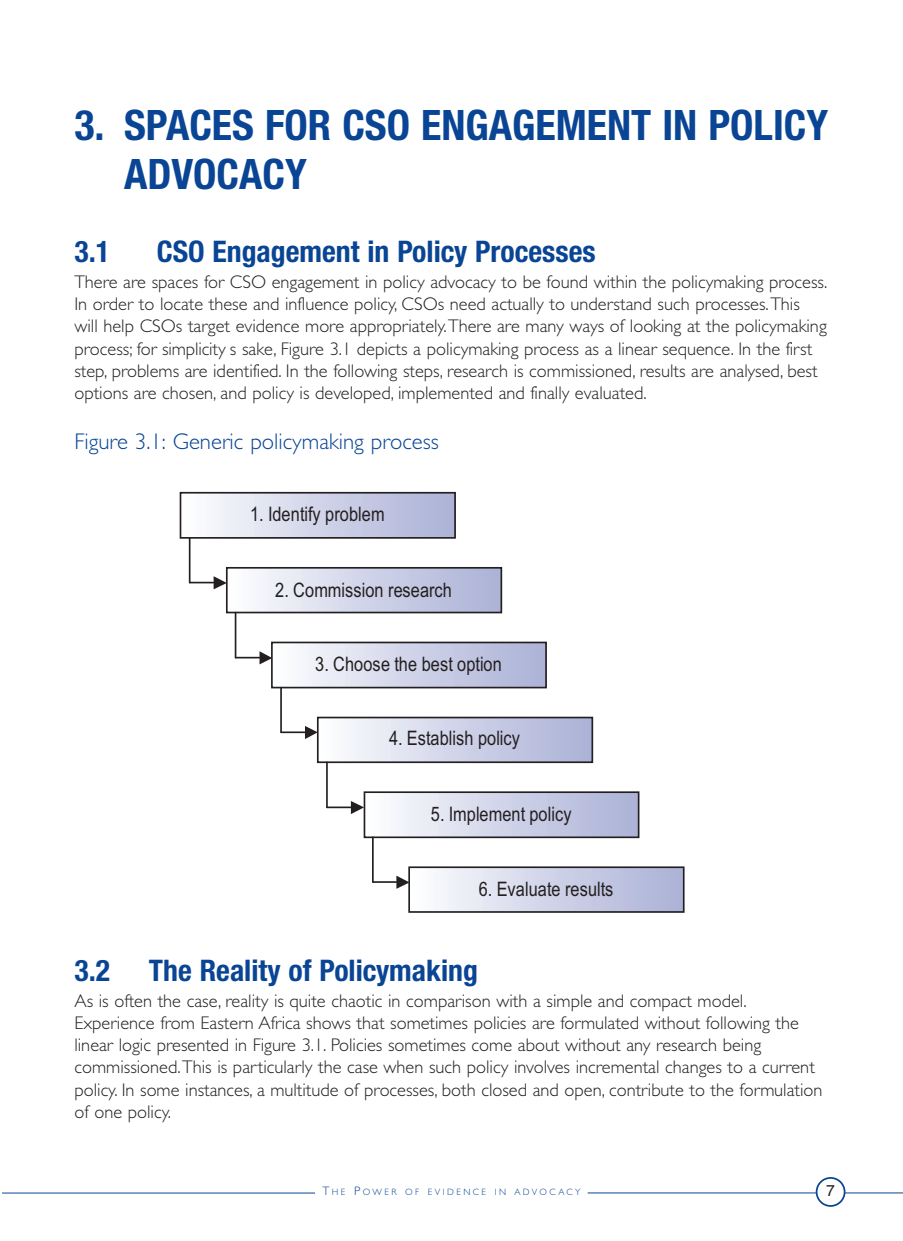
<style>
.page{position:relative;width:903px;height:1241px;background:#fff}
.page>*{position:absolute;margin:0;border:0;box-sizing:border-box;transform-origin:0 0}
.t1{font:700 condensed 42px/49px "Helvetica Neue";color:#094594}
.t2{font:700 condensed 29.75px "Helvetica Neue";color:#094594}
.t3{font:300 22.75px "Gill Sans";color:#094594}
.t4{font:19.95px "Arial Narrow";color:#231f20}
.t5{font:300 18.38px/22.1px "Gill Sans";color:#231f20}
.t6{font:15.75px "Helvetica";color:#231f20}
.t7{font:300 9.1px "Gill Sans";letter-spacing:.265em;color:#094594}
.s1{font-size:12.25px}
</style>
<div class="page">
<hr style="left:588px;top:1192px;width:315px;height:1px;background:#094594">
<svg style="left:816px;top:1177px;width:29px;height:29px"></svg>
<hr style="left:2px;top:1192px;width:313px;height:1px;background:#094594">
<div style="left:180px;top:492px;width:275px;height:45px;background:linear-gradient(to right,#fdfeff,#a9b0d5)"></div>
<div style="left:180px;top:492px;width:276px;height:46px;border:2px solid #231f20"></div>
<div style="left:227px;top:567px;width:274px;height:45px;background:linear-gradient(to right,#fdfdff,#aab0d5)"></div>
<div style="left:226px;top:567px;width:276px;height:46px;border:2px solid #231f20"></div>
<div style="left:272px;top:642px;width:274px;height:45px;background:linear-gradient(to right,#fdfeff,#a9b0d5)"></div>
<div style="left:271px;top:641px;width:276px;height:47px;border:2px solid #231f20"></div>
<div style="left:318px;top:717px;width:274px;height:45px;background:linear-gradient(to right,#fdfdff,#aab0d5)"></div>
<div style="left:317px;top:716px;width:276px;height:47px;border:2px solid #231f20"></div>
<div style="left:364px;top:792px;width:275px;height:45px;background:linear-gradient(to right,#fdfeff,#a9afd5)"></div>
<div style="left:364px;top:791px;width:275px;height:47px;border:2px solid #231f20"></div>
<div style="left:409px;top:867px;width:275px;height:44px;background:linear-gradient(to right,#fdfeff,#a9afd5)"></div>
<div style="left:408px;top:866px;width:276px;height:46px;border:2px solid #231f20"></div>
<hr style="left:189px;top:537px;width:1px;height:45px;background:#231f20">
<hr style="left:190px;top:581px;width:24px;height:2px;background:#231f20">
<svg style="left:214px;top:576px;width:13px;height:13px"></svg>
<hr style="left:235px;top:612px;width:1px;height:45px;background:#231f20">
<hr style="left:236px;top:656px;width:23px;height:2px;background:#231f20">
<svg style="left:259px;top:651px;width:13px;height:13px"></svg>
<hr style="left:280px;top:687px;width:2px;height:45px;background:#231f20">
<hr style="left:281px;top:731px;width:24px;height:2px;background:#231f20">
<svg style="left:305px;top:725px;width:13px;height:14px"></svg>
<hr style="left:326px;top:762px;width:2px;height:45px;background:#231f20">
<hr style="left:327px;top:806px;width:24px;height:2px;background:#231f20">
<svg style="left:351px;top:800px;width:13px;height:14px"></svg>
<hr style="left:372px;top:837px;width:2px;height:44px;background:#231f20">
<svg style="left:373px;top:875px;width:36px;height:13px"></svg>
<h1 class="t1" style="left:124px;top:100px;width:706px;text-indent:-50px">3. SPACES FOR CSO ENGAGEMENT IN POLICY<br>ADVOCACY</h1>
<h2 class="t2" style="left:74px;top:233px;width:37px">3.1</h2>
<h2 class="t2" style="left:157px;top:233px;width:440px">CSO Engagement in Policy Processes</h2>
<p class="t5" style="left:74px;top:273px;width:754px">There are spaces for CSO engagement in policy advocacy to be found within the policymaking process.<br>In order to locate these and influence policy, CSOs need actually to understand such processes.This will help CSOs target evidence more appropriately.There are many ways of looking at the policymaking process; for simplicity s sake, Figure 3.1 depicts a policymaking process as a linear sequence. In the first step, problems are identified. In the following steps, research is commissioned, results are analysed, best options are chosen, and policy is developed, implemented and finally evaluated.</p>
<p class="t3" style="left:74px;top:432px;width:366px">Figure 3.1: Generic policymaking process</p>
<p class="t4" style="left:250px;top:502px;width:136px">1. Identify problem</p>
<p class="t4" style="left:275px;top:578px;width:178px">2. Commission research</p>
<p class="t4" style="left:315px;top:652px;width:188px">3. Choose the best option</p>
<p class="t4" style="left:389px;top:726px;width:133px">4. Establish policy</p>
<p class="t4" style="left:431px;top:802px;width:142px">5. Implement policy</p>
<p class="t4" style="left:479px;top:877px;width:136px">6. Evaluate results</p>
<h2 class="t2" style="left:74px;top:952px;width:37px">3.2</h2>
<h2 class="t2" style="left:149px;top:952px;width:330px">The Reality of Policymaking</h2>
<p class="t5" style="left:74px;top:991px;width:750px">As is often the case, reality is quite chaotic in comparison with a simple and compact model.<br>Experience from Eastern Africa shows that sometimes policies are formulated without following the linear logic presented in Figure 3.1. Policies sometimes come about without any research being commissioned.This is particularly the case when such policy involves incremental changes to a current policy. In some instances, a multitude of processes, both closed and open, contribute to the formulation of one policy.</p>
<p class="t7" style="left:322px;top:1188px;width:260px"><span class="s1">T</span>HE <span class="s1">P</span>OWER OF EVIDENCE IN ADVOCACY</p>
<p class="t6" style="left:826px;top:1184px;width:10px">7</p>
</div>
